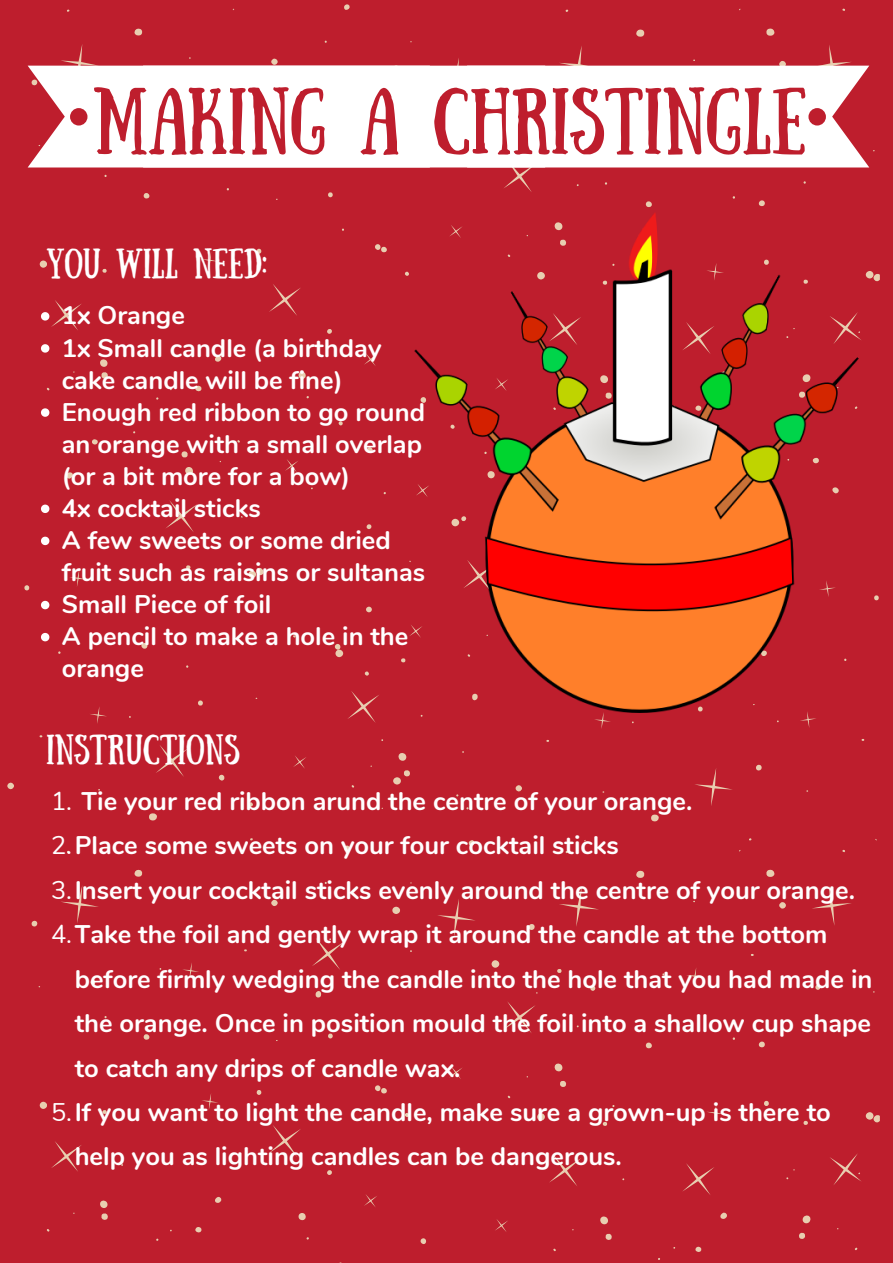
<style>
.page{position:relative;width:893px;height:1263px;background:#be1e2d}
.page>*{position:absolute;margin:0;border:0;box-sizing:border-box;transform-origin:0 0}
.t1{font:66.75px "Sunday";color:#be1e2d}
.t2{font:30px "Sunday";color:#fff}
.t3{font:700 25.5px/32.1px "Nunito";color:#fff}
.s1{font-weight:400}
</style>
<div class="page">
<svg style="left:61px;top:885px;width:38px;height:38px"></svg>
<svg style="left:438px;top:899px;width:37px;height:38px"></svg>
<svg style="left:202px;top:1094px;width:16px;height:16px"></svg>
<svg style="left:183px;top:963px;width:16px;height:16px"></svg>
<svg style="left:271px;top:899px;width:7px;height:7px"></svg>
<svg style="left:134px;top:870px;width:9px;height:7px"></svg>
<svg style="left:90px;top:979px;width:6px;height:6px"></svg>
<svg style="left:143px;top:1034px;width:7px;height:6px"></svg>
<svg style="left:328px;top:1033px;width:5px;height:5px"></svg>
<svg style="left:40px;top:1102px;width:7px;height:7px"></svg>
<svg style="left:31px;top:920px;width:7px;height:7px"></svg>
<svg style="left:344px;top:845px;width:6px;height:6px"></svg>
<svg style="left:392px;top:907px;width:8px;height:7px"></svg>
<svg style="left:315px;top:991px;width:6px;height:7px"></svg>
<svg style="left:257px;top:1090px;width:4px;height:5px"></svg>
<svg style="left:102px;top:1110px;width:5px;height:4px"></svg>
<svg style="left:51px;top:1141px;width:31px;height:31px"></svg>
<svg style="left:364px;top:1194px;width:13px;height:13px"></svg>
<svg style="left:215px;top:1197px;width:7px;height:6px"></svg>
<svg style="left:327px;top:1170px;width:5px;height:5px"></svg>
<svg style="left:559px;top:887px;width:40px;height:39px"></svg>
<svg style="left:707px;top:1105px;width:17px;height:16px"></svg>
<svg style="left:687px;top:968px;width:16px;height:17px"></svg>
<svg style="left:779px;top:902px;width:7px;height:7px"></svg>
<svg style="left:636px;top:871px;width:9px;height:7px"></svg>
<svg style="left:590px;top:985px;width:6px;height:6px"></svg>
<svg style="left:645px;top:1042px;width:7px;height:6px"></svg>
<svg style="left:537px;top:1113px;width:8px;height:8px"></svg>
<svg style="left:528px;top:924px;width:7px;height:6px"></svg>
<svg style="left:764px;top:1100px;width:5px;height:6px"></svg>
<svg style="left:602px;top:1122px;width:6px;height:4px"></svg>
<svg style="left:549px;top:1154px;width:32px;height:32px"></svg>
<svg style="left:312px;top:938px;width:32px;height:32px"></svg>
<svg style="left:682px;top:1163px;width:32px;height:32px"></svg>
<svg style="left:269px;top:1125px;width:32px;height:32px"></svg>
<svg style="left:600px;top:1216px;width:8px;height:9px"></svg>
<svg style="left:720px;top:1212px;width:7px;height:7px"></svg>
<svg style="left:495px;top:1219px;width:13px;height:13px"></svg>
<svg style="left:605px;top:1233px;width:7px;height:7px"></svg>
<svg style="left:420px;top:1238px;width:6px;height:6px"></svg>
<svg style="left:405px;top:1113px;width:4px;height:4px"></svg>
<svg style="left:491px;top:960px;width:8px;height:8px"></svg>
<svg style="left:557px;top:969px;width:5px;height:4px"></svg>
<svg style="left:504px;top:1001px;width:31px;height:32px"></svg>
<svg style="left:554px;top:1063px;width:9px;height:9px"></svg>
<svg style="left:449px;top:1066px;width:13px;height:13px"></svg>
<svg style="left:560px;top:1081px;width:7px;height:6px"></svg>
<svg style="left:375px;top:1085px;width:12px;height:8px"></svg>
<svg style="left:298px;top:1213px;width:8px;height:7px"></svg>
<svg style="left:695px;top:1246px;width:7px;height:6px"></svg>
<svg style="left:100px;top:1200px;width:8px;height:20px"></svg>
<svg style="left:195px;top:1227px;width:7px;height:6px"></svg>
<svg style="left:799px;top:1232px;width:6px;height:7px"></svg>
<svg style="left:812px;top:886px;width:39px;height:39px"></svg>
<svg style="left:766px;top:870px;width:8px;height:7px"></svg>
<svg style="left:815px;top:984px;width:6px;height:6px"></svg>
<svg style="left:758px;top:1041px;width:7px;height:6px"></svg>
<svg style="left:865px;top:1112px;width:15px;height:11px"></svg>
<svg style="left:803px;top:1121px;width:5px;height:4px"></svg>
<svg style="left:830px;top:1153px;width:31px;height:32px"></svg>
<svg style="left:802px;top:1215px;width:9px;height:9px"></svg>
<svg style="left:202px;top:252px;width:16px;height:16px"></svg>
<svg style="left:134px;top:29px;width:9px;height:7px"></svg>
<svg style="left:143px;top:193px;width:7px;height:6px"></svg>
<svg style="left:328px;top:192px;width:5px;height:5px"></svg>
<svg style="left:40px;top:261px;width:7px;height:7px"></svg>
<svg style="left:344px;top:4px;width:6px;height:6px"></svg>
<svg style="left:257px;top:248px;width:4px;height:6px"></svg>
<svg style="left:102px;top:269px;width:5px;height:4px"></svg>
<svg style="left:364px;top:353px;width:13px;height:13px"></svg>
<svg style="left:285px;top:459px;width:13px;height:13px"></svg>
<svg style="left:181px;top:451px;width:7px;height:7px"></svg>
<svg style="left:366px;top:524px;width:6px;height:5px"></svg>
<svg style="left:367px;top:447px;width:6px;height:6px"></svg>
<svg style="left:366px;top:606px;width:6px;height:7px"></svg>
<svg style="left:92px;top:439px;width:6px;height:6px"></svg>
<svg style="left:215px;top:355px;width:7px;height:7px"></svg>
<svg style="left:327px;top:329px;width:5px;height:5px"></svg>
<svg style="left:636px;top:29px;width:9px;height:8px"></svg>
<svg style="left:645px;top:201px;width:7px;height:6px"></svg>
<svg style="left:156px;top:745px;width:31px;height:32px"></svg>
<svg style="left:269px;top:284px;width:32px;height:32px"></svg>
<svg style="left:695px;top:768px;width:37px;height:38px"></svg>
<svg style="left:594px;top:713px;width:17px;height:16px"></svg>
<svg style="left:515px;top:785px;width:7px;height:7px"></svg>
<svg style="left:651px;top:814px;width:8px;height:7px"></svg>
<svg style="left:756px;top:764px;width:6px;height:7px"></svg>
<svg style="left:468px;top:840px;width:6px;height:6px"></svg>
<svg style="left:375px;top:244px;width:12px;height:8px"></svg>
<svg style="left:248px;top:802px;width:5px;height:5px"></svg>
<svg style="left:347px;top:691px;width:32px;height:32px"></svg>
<svg style="left:398px;top:753px;width:9px;height:8px"></svg>
<svg style="left:293px;top:756px;width:13px;height:13px"></svg>
<svg style="left:393px;top:770px;width:17px;height:14px"></svg>
<svg style="left:218px;top:774px;width:7px;height:7px"></svg>
<svg style="left:364px;top:671px;width:5px;height:5px"></svg>
<svg style="left:334px;top:644px;width:9px;height:13px"></svg>
<svg style="left:298px;top:371px;width:8px;height:8px"></svg>
<svg style="left:338px;top:421px;width:5px;height:5px"></svg>
<svg style="left:70px;top:570px;width:17px;height:16px"></svg>
<svg style="left:90px;top:707px;width:17px;height:17px"></svg>
<svg style="left:7px;top:782px;width:7px;height:8px"></svg>
<svg style="left:149px;top:813px;width:8px;height:7px"></svg>
<svg style="left:198px;top:700px;width:5px;height:6px"></svg>
<svg style="left:141px;top:643px;width:7px;height:6px"></svg>
<svg style="left:248px;top:567px;width:16px;height:11px"></svg>
<svg style="left:24px;top:585px;width:5px;height:6px"></svg>
<svg style="left:186px;top:565px;width:5px;height:4px"></svg>
<svg style="left:166px;top:500px;width:31px;height:32px"></svg>
<svg style="left:100px;top:359px;width:8px;height:20px"></svg>
<svg style="left:195px;top:386px;width:7px;height:6px"></svg>
<svg style="left:185px;top:467px;width:8px;height:8px"></svg>
<svg style="left:800px;top:712px;width:16px;height:16px"></svg>
<svg style="left:766px;top:29px;width:8px;height:7px"></svg>
<svg style="left:758px;top:200px;width:7px;height:6px"></svg>
<svg style="left:66px;top:472px;width:7px;height:7px"></svg>
<svg style="left:437px;top:45px;width:432px;height:147px"></svg>
<div style="left:808px;top:108px;width:18px;height:18px;background:#be1e2d;border-radius:50%"></div>
<img style="left:401px;top:213px;width:479px;height:499px">
<svg style="left:41px;top:300px;width:41px;height:30px"></svg>
<svg style="left:41px;top:344px;width:8px;height:9px"></svg>
<svg style="left:41px;top:408px;width:8px;height:9px"></svg>
<svg style="left:41px;top:505px;width:8px;height:8px"></svg>
<svg style="left:41px;top:537px;width:8px;height:8px"></svg>
<svg style="left:41px;top:601px;width:8px;height:8px"></svg>
<svg style="left:41px;top:633px;width:8px;height:8px"></svg>
<svg style="left:28px;top:44px;width:517px;height:123px"></svg>
<div style="left:70px;top:108px;width:17px;height:18px;background:#be1e2d;border-radius:50%"></div>
<p class="t1" style="left:93px;top:74px;width:715px">MAKING A CHRISTINGLE</p>
<p class="t2" style="left:46px;top:243px;width:222px">YOU WILL NEED:</p>
<p class="t3" style="left:62px;top:300px;width:125px">1x Orange</p>
<p class="t3" style="left:62px;top:332px;width:321px">1x Small candle (a birthday cake candle will be fine)</p>
<p class="t3" style="left:62px;top:396px;width:365px;text-align:justify">Enough red ribbon to go round an orange with a small overlap (or a bit more for a bow)</p>
<p class="t3" style="left:62px;top:492px;width:200px">4x cocktail sticks</p>
<p class="t3" style="left:62px;top:525px;width:365px">A few sweets or some dried fruit such as raisins or sultanas</p>
<p class="t3" style="left:62px;top:589px;width:211px">Small Piece of foil</p>
<p class="t3" style="left:62px;top:621px;width:348px">A pencil to make a hole in the orange</p>
<p class="t2" style="left:46px;top:728px;width:195px">INSTRUCTIONS</p>
<p class="t3" style="left:51px;top:785px;width:643px"><span class="s1">1.</span> Tie your red ribbon arund the centre of your orange.</p>
<p class="t3" style="left:51px;top:830px;width:569px"><span class="s1">2.</span>Place some sweets on your four cocktail sticks</p>
<p class="t3" style="left:51px;top:874px;width:805px"><span class="s1">3.</span>Insert your cocktail sticks evenly around the centre of your orange.</p>
<p class="t3" style="left:75px;top:912px;width:799px;line-height:44.5px;text-indent:-24px"><span class="s1">4.</span>Take the foil and gently wrap it around the candle at the bottom before firmly wedging the candle into the hole that you had made in the orange. Once in position mould the foil into a shallow cup shape to catch any drips of candle wax.</p>
<p class="t3" style="left:75px;top:1090px;width:757px;line-height:44.5px;text-indent:-24px"><span class="s1">5.</span>If you want to light the candle, make sure a grown-up is there to help you as lighting candles can be dangerous.</p>
</div>
